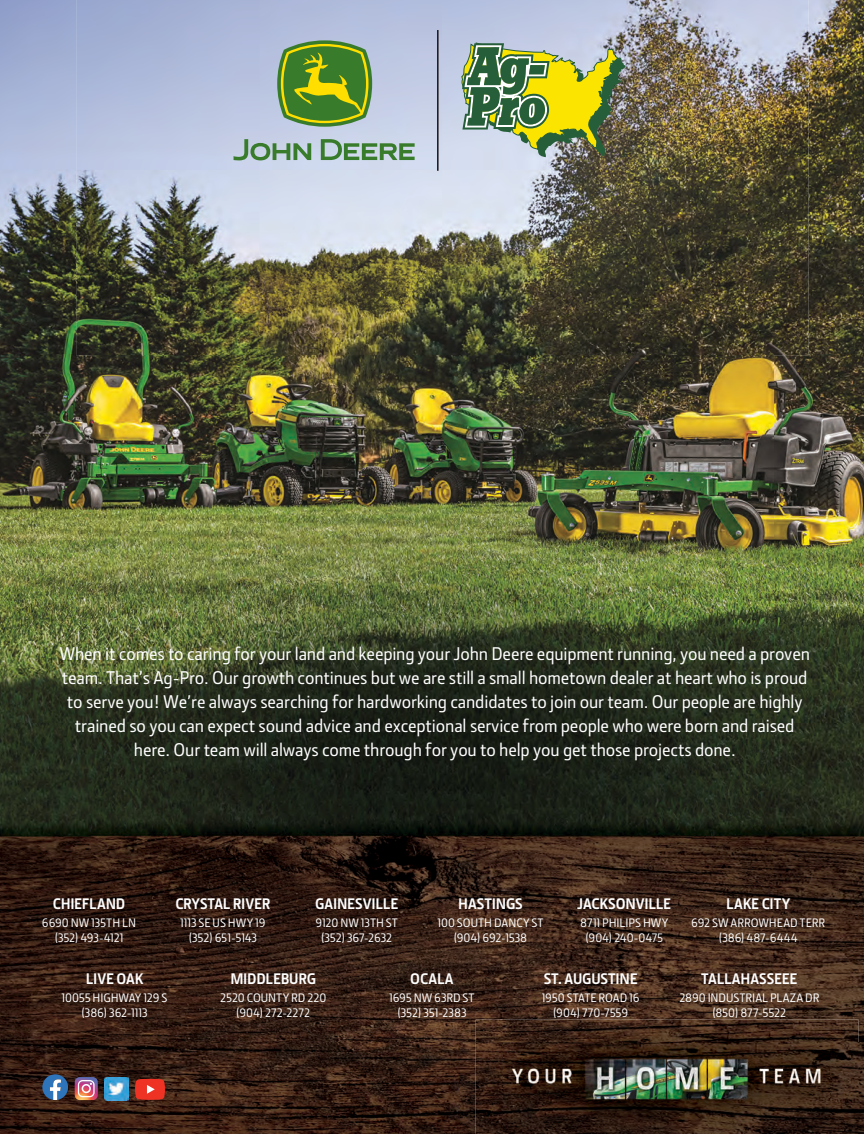
<style>
.page{position:relative;width:864px;height:1134px;background:#fff}
.page>*{position:absolute;margin:0;border:0;box-sizing:border-box;transform-origin:0 0}
.t1{font:500 18.6px/24.2px "JD Sans Pro";letter-spacing:-.01em;color:#fff;text-align:center}
.t2{font:700 15.45px "JD Sans Pro";letter-spacing:-.01em;color:#fff}
.t3{font:500 12.3px/14.9px "JD Sans Pro";letter-spacing:-.005em;color:#fff;text-align:center}
</style>
<div class="page">
<img style="left:0;top:0;width:91px;height:1134px">
<img style="left:773px;top:0;width:91px;height:1042px">
<img style="left:91px;top:355px;width:682px;height:687px">
<img style="left:91px;top:1042px;width:385px;height:92px">
<img style="left:858px;top:1042px;width:6px;height:92px">
<img style="left:554px;top:1008px;width:73px;height:10px">
<img style="left:713px;top:1008px;width:72px;height:10px">
<img style="left:476px;top:1019px;width:382px;height:115px">
<img style="left:504px;top:1043px;width:325px;height:86px">
<svg style="left:135px;top:1079px;width:30px;height:21px"></svg>
<svg style="left:75px;top:1077px;width:23px;height:23px"></svg>
<img style="left:105px;top:1077px;width:23px;height:23px">
<svg style="left:42px;top:1074px;width:26px;height:26px"></svg>
<img style="left:76px;top:0;width:733px;height:355px">
<img style="left:461px;top:42px;width:165px;height:115px">
<hr style="left:437px;top:30px;width:2px;height:141px;background:#231f20">
<svg style="left:277px;top:40px;width:95px;height:87px;background:#71993b"></svg>
<svg style="left:321px;top:139px;width:94px;height:21px;background:#87ac90"></svg>
<svg style="left:234px;top:139px;width:77px;height:21px;background:#90b09f"></svg>
<p class="t1" style="left:59px;top:641px;width:752px">When it comes to caring for your land and keeping your John Deere equipment running, you need a proven team. That’s Ag-Pro. Our growth continues but we are still a small hometown dealer at heart who is proud to serve you! We’re always searching for hardworking candidates to join our team. Our people are highly trained so you can expect sound advice and exceptional service from people who were born and raised here. Our team will always come through for you to help you get those projects done.</p>
<p class="t2" style="left:53px;top:894px;width:74px">CHIEFLAND</p>
<p class="t3" style="left:42px;top:915px;width:96px">6690 NW 135TH LN (352) 493-4121</p>
<p class="t2" style="left:175px;top:894px;width:97px">CRYSTAL RIVER</p>
<p class="t3" style="left:180px;top:915px;width:87px">1113 SE US HWY 19 (352) 651-5143</p>
<p class="t2" style="left:315px;top:894px;width:85px">GAINESVILLE</p>
<p class="t3" style="left:315px;top:915px;width:84px">9120 NW 13TH ST (352) 367-2632</p>
<p class="t2" style="left:458px;top:894px;width:66px">HASTINGS</p>
<p class="t3" style="left:437px;top:915px;width:108px">100 SOUTH DANCY ST (904) 692-1538</p>
<p class="t2" style="left:578px;top:894px;width:95px">JACKSONVILLE</p>
<p class="t3" style="left:580px;top:915px;width:90px">8711 PHILIPS HWY (904) 240-0475</p>
<p class="t2" style="left:726px;top:894px;width:66px">LAKE CITY</p>
<p class="t3" style="left:691px;top:915px;width:135px">692 SW ARROWHEAD TERR (386) 487-6444</p>
<p class="t2" style="left:86px;top:969px;width:59px">LIVE OAK</p>
<p class="t3" style="left:62px;top:990px;width:108px">10055 HIGHWAY 129 S (386) 362-1113</p>
<p class="t2" style="left:230px;top:969px;width:87px">MIDDLEBURG</p>
<p class="t3" style="left:220px;top:990px;width:107px">2520 COUNTY RD 220 (904) 272-2272</p>
<p class="t2" style="left:410px;top:969px;width:45px">OCALA</p>
<p class="t3" style="left:389px;top:990px;width:87px">1695 NW 63RD ST (352) 351-2383</p>
<p class="t2" style="left:544px;top:969px;width:95px">ST. AUGUSTINE</p>
<p class="t3" style="left:542px;top:990px;width:99px">1950 STATE ROAD 16 (904) 770-7559</p>
<p class="t2" style="left:701px;top:969px;width:98px">TALLAHASSEEE</p>
<p class="t3" style="left:679px;top:990px;width:141px">2890 INDUSTRIAL PLAZA DR (850) 877-5522</p>
</div>
